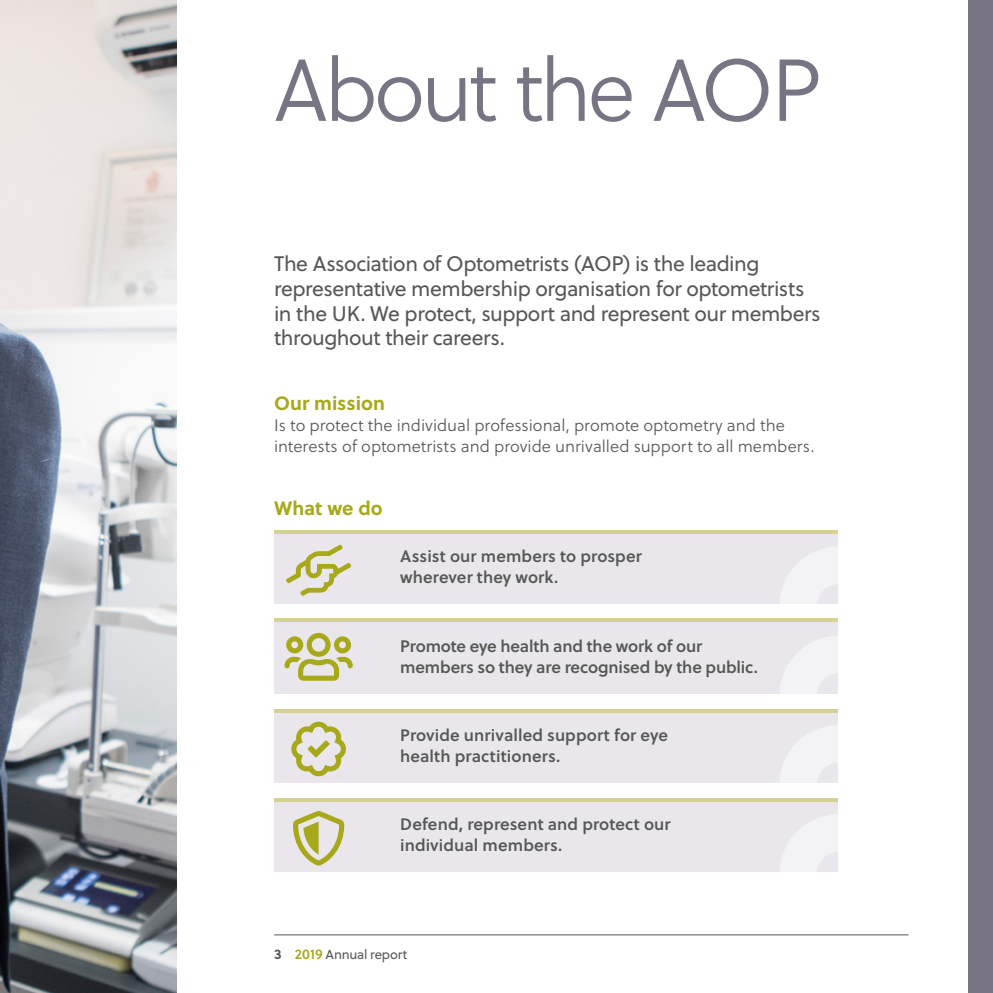
<style>
.page{position:relative;width:993px;height:993px;background:#fff}
.page>*{position:absolute;margin:0;border:0;box-sizing:border-box;transform-origin:0 0}
.t1{font:300 87.5px "Soleil";letter-spacing:-.05em;color:#787483}
.t2{font:21px/24.5px "Soleil";letter-spacing:-.02em;color:#575756}
.t3{font:700 19.25px "Soleil";letter-spacing:.005em;color:#a7a91a}
.t4{font:600 16.62px/21px "Soleil";letter-spacing:.005em;color:#575756}
.t5{font:300 16.62px/21px "Soleil";color:#575756}
.t6{font:13.12px "Soleil";letter-spacing:-.01em;color:#575756}
.s1{font-weight:700;font-size:14px}
.s2{font-weight:600;font-size:14px;color:#a7a91a}
</style>
<div class="page">
<hr style="left:274px;top:934px;width:634px;height:1px;background:#575756">
<img style="left:0;top:0;width:176px;height:992px">
<div style="left:967px;top:0;width:25px;height:992px;background:#787483"></div>
<div style="left:274px;top:530px;width:563px;height:74px;background:#e9e7eb"></div>
<div style="left:274px;top:620px;width:563px;height:73px;background:#e9e7eb"></div>
<div style="left:274px;top:709px;width:563px;height:73px;background:#e9e7eb"></div>
<div style="left:274px;top:798px;width:563px;height:74px;background:#e9e7eb"></div>
<hr style="left:274px;top:530px;width:563px;height:3px;background:#d4d193">
<hr style="left:274px;top:618px;width:563px;height:3px;background:#d4d193">
<hr style="left:274px;top:709px;width:563px;height:3px;background:#d4d193">
<hr style="left:274px;top:798px;width:563px;height:3px;background:#d4d193">
<svg style="left:284px;top:632px;width:68px;height:48px"></svg>
<svg style="left:291px;top:721px;width:55px;height:55px"></svg>
<svg style="left:293px;top:811px;width:51px;height:54px"></svg>
<svg style="left:780px;top:546px;width:58px;height:58px"></svg>
<svg style="left:780px;top:635px;width:58px;height:58px"></svg>
<svg style="left:780px;top:725px;width:58px;height:57px"></svg>
<svg style="left:780px;top:814px;width:58px;height:57px"></svg>
<svg style="left:286px;top:544px;width:65px;height:52px"></svg>
<h1 class="t1" style="left:274px;top:29px;width:548px">About the AOP</h1>
<p class="t2" style="left:274px;top:251px;width:548px">The Association of Optometrists (AOP) is the leading representative membership organisation for optometrists in the UK. We protect, support and represent our members throughout their careers.</p>
<p class="t3" style="left:274px;top:388px;width:112px">Our mission</p>
<p class="t5" style="left:274px;top:414px;width:541px">Is to protect the individual professional, promote optometry and the interests of optometrists and provide unrivalled support to all members.</p>
<p class="t3" style="left:274px;top:493px;width:110px">What we do</p>
<p class="t4" style="left:400px;top:545px;width:243px">Assist our members to prosper wherever they work.</p>
<p class="t4" style="left:400px;top:634px;width:359px">Promote eye health and the work of our members so they are recognised by the public.</p>
<p class="t4" style="left:400px;top:723px;width:269px">Provide unrivalled support for eye health practitioners.</p>
<p class="t4" style="left:400px;top:812px;width:272px">Defend, represent and protect our individual members.</p>
<p class="t6" style="left:274px;top:944px;width:135px"><span class="s1">3</span> <span class="s2">2019</span> Annual report</p>
</div>
